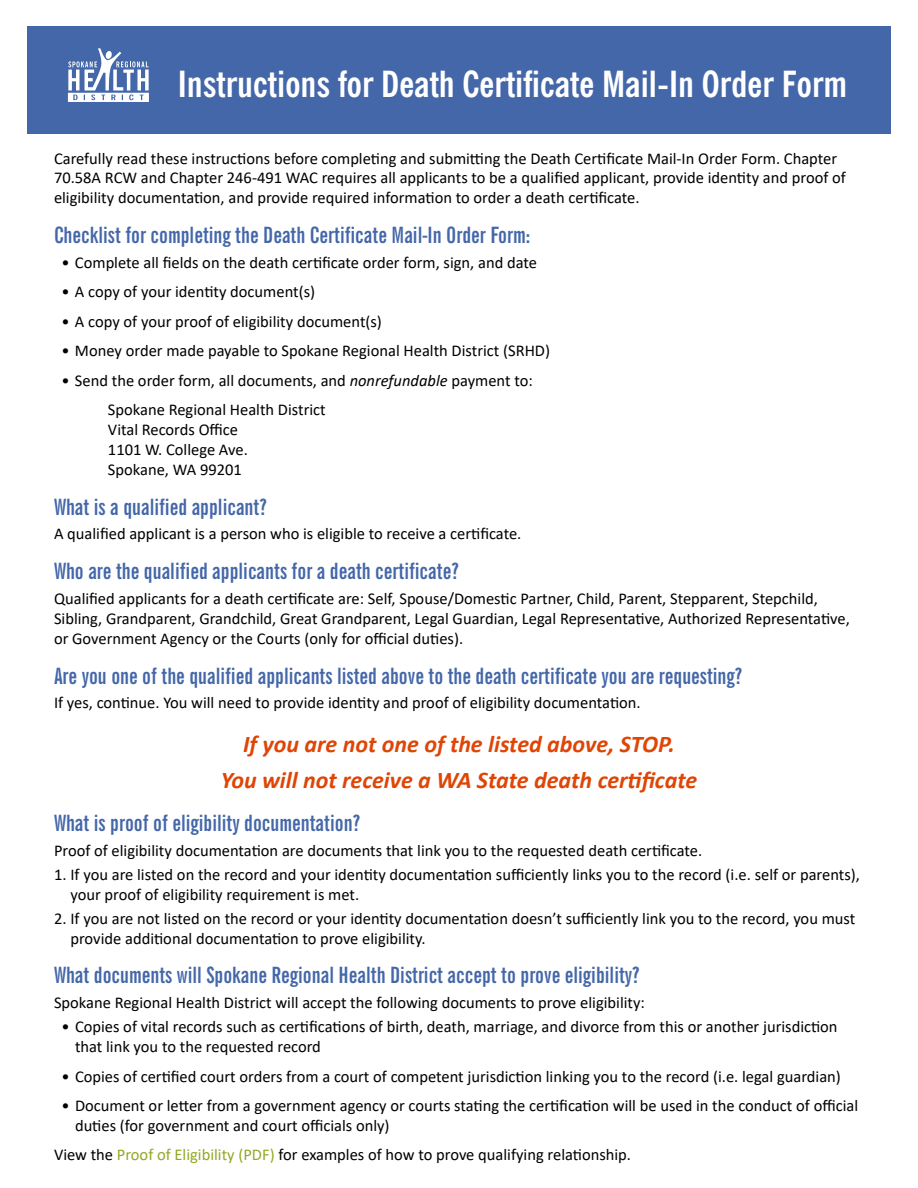
<style>
.page{position:relative;width:918px;height:1188px;background:#fff}
.page>*{position:absolute;margin:0;border:0;box-sizing:border-box;transform-origin:0 0}
.t1{font:700 condensed 36px "News Gothic BT";color:#fff}
.t2{font:italic 700 24px/36px "Calibri";color:#df4505;text-align:center}
.t3{font:700 extra-condensed 22.5px "News Gothic BT";color:#4467a9}
.t4{font:16.5px/19.8px "Calibri";color:#000}
.s1{font-style:italic}
.s2{color:#93a825}
</style>
<div class="page">
<div style="left:27px;top:26px;width:864px;height:108px;background:#4467a9"></div>
<svg style="left:68px;top:48px;width:81px;height:54px"></svg>
<h1 class="t1" style="left:178px;top:62px;width:671px">Instructions for Death Certificate Mail-In Order Form</h1>
<p class="t4" style="left:54px;top:148px;width:793px">Carefully read these instructions before completing and submitting the Death Certificate Mail-In Order Form. Chapter<br>70.58A RCW and Chapter 246-491 WAC requires all applicants to be a qualified applicant, provide identity and proof of eligibility documentation, and provide required information to order a death certificate.</p>
<h3 class="t3" style="left:54px;top:221px;width:478px">Checklist for completing the Death Certificate Mail-In Order Form:</h3>
<p class="t4" style="left:62px;top:252px;width:477px">• Complete all fields on the death certificate order form, sign, and date</p>
<p class="t4" style="left:62px;top:282px;width:255px">• A copy of your identity document(s)</p>
<p class="t4" style="left:62px;top:311px;width:322px">• A copy of your proof of eligibility document(s)</p>
<p class="t4" style="left:62px;top:341px;width:490px">• Money order made payable to Spokane Regional Health District (SRHD)</p>
<p class="t4" style="left:108px;top:365px;width:426px;line-height:29.5px;text-indent:-46px">• Send the order form, all documents, and <span class="s1">nonrefundable</span> payment to:<br>Spokane Regional Health District</p>
<p class="t4" style="left:108px;top:419px;width:141px">Vital Records Office<br>1101 W. College Ave.<br>Spokane, WA 99201</p>
<h3 class="t3" style="left:54px;top:493px;width:215px">What is a qualified applicant?</h3>
<p class="t4" style="left:54px;top:524px;width:469px">A qualified applicant is a person who is eligible to receive a certificate.</p>
<h3 class="t3" style="left:54px;top:558px;width:407px">Who are the qualified applicants for a death certificate?</h3>
<p class="t4" style="left:54px;top:588px;width:797px">Qualified applicants for a death certificate are: Self, Spouse/Domestic Partner, Child, Parent, Stepparent, Stepchild,<br>Sibling, Grandparent, Grandchild, Great Grandparent, Legal Guardian, Legal Representative, Authorized Representative, or Government Agency or the Courts (only for official duties).</p>
<h3 class="t3" style="left:54px;top:662px;width:690px">Are you one of the qualified applicants listed above to the death certificate you are requesting?</h3>
<p class="t4" style="left:54px;top:692px;width:588px">If yes, continue. You will need to provide identity and proof of eligibility documentation.</p>
<h2 class="t2" style="left:221px;top:725px;width:478px">If you are not one of the listed above, STOP.<br>You will not receive a WA State death certificate</h2>
<h3 class="t3" style="left:54px;top:809px;width:308px">What is proof of eligibility documentation?</h3>
<p class="t4" style="left:54px;top:840px;width:650px">Proof of eligibility documentation are documents that link you to the requested death certificate.</p>
<p class="t4" style="left:70px;top:864px;width:791px;text-indent:-16px">1. If you are listed on the record and your identity documentation sufficiently links you to the record (i.e. self or parents), your proof of eligibility requirement is met.</p>
<p class="t4" style="left:70px;top:908px;width:786px;text-indent:-16px">2. If you are not listed on the record or your identity documentation doesn’t sufficiently link you to the record, you must provide additional documentation to prove eligibility.</p>
<h3 class="t3" style="left:54px;top:962px;width:588px">What documents will Spokane Regional Health District accept to prove eligibility?</h3>
<p class="t4" style="left:54px;top:992px;width:593px">Spokane Regional Health District will accept the following documents to prove eligibility:</p>
<p class="t4" style="left:75px;top:1016px;width:764px;text-indent:-13px">• Copies of vital records such as certifications of birth, death, marriage, and divorce from this or another jurisdiction that link you to the requested record</p>
<p class="t4" style="left:62px;top:1066px;width:781px">• Copies of certified court orders from a court of competent jurisdiction linking you to the record (i.e. legal guardian)</p>
<p class="t4" style="left:75px;top:1095px;width:785px;text-indent:-13px">• Document or letter from a government agency or courts stating the certification will be used in the conduct of official duties (for government and court officials only)</p>
<p class="t4" style="left:54px;top:1145px;width:579px">View the <span class="s2">Proof of Eligibility (PDF)</span> for examples of how to prove qualifying relationship.</p>
</div>
